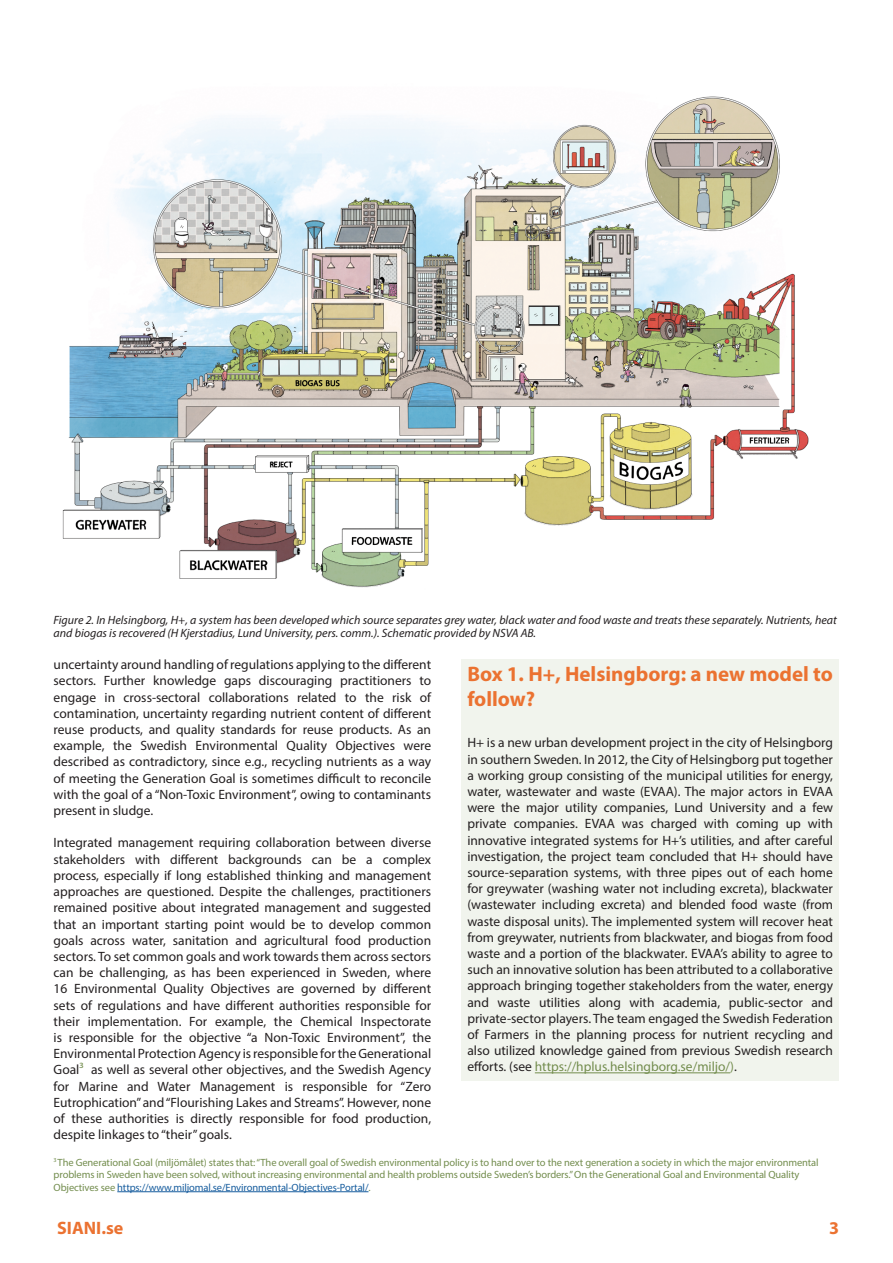
<style>
.page{position:relative;width:893px;height:1263px;background:#fff}
.page>*{position:absolute;margin:0;border:0;box-sizing:border-box;transform-origin:0 0}
.t1{font:700 21px/25.2px "Myriad Pro";color:#eb7231}
.t2{font:700 18px "Myriad Pro";color:#eb7231}
.t3{font:13.5px/16.2px "Myriad Pro";color:#231f20;text-align:justify}
.SIANI_Image_Credit_C{font:italic 12px/13.5px "Myriad Pro";color:#231f20}
.SIANI_Footnotes_Text{font:10.5px/12.6px "Myriad Pro";letter-spacing:-.01em;color:#738d4e}
.s1{color:#738d4e}
.s2{color:#175d9e}
</style>
<div class="page">
<hr style="left:117px;top:1191px;width:251px;height:1px;background:#175d9e">
<div style="left:461px;top:659px;width:378px;height:421px;background:#f1f4ed"></div>
<hr style="left:535px;top:1072px;width:195px;height:1px;background:#738d4e">
<img style="left:62px;top:96px;width:747px;height:492px">
<p class="SIANI_Image_Credit_C" style="left:54px;top:613px;width:785px">Figure 2. In Helsingborg, H+, a system has been developed which source separates grey water, black water and food waste and treats these separately. Nutrients, heat and biogas is recovered (H Kjerstadius, Lund University, pers. comm.). Schematic provided by NSVA AB.</p>
<p class="t3" style="left:54px;top:656px;width:379px">uncertainty around handling of regulations applying to the different sectors. Further knowledge gaps discouraging practitioners to engage in cross-sectoral collaborations related to the risk of contamination, uncertainty regarding nutrient content of different reuse products, and quality standards for reuse products. As an example, the Swedish Environmental Quality Objectives were described as contradictory, since e.g., recycling nutrients as a way of meeting the Generation Goal is sometimes difficult to reconcile with the goal of a “Non-Toxic Environment”, owing to contaminants present in sludge.</p>
<p class="t3" style="left:54px;top:835px;width:379px">Integrated management requiring collaboration between diverse stakeholders with different backgrounds can be a complex process, especially if long established thinking and management approaches are questioned. Despite the challenges, practitioners remained positive about integrated management and suggested that an important starting point would be to develop common goals across water, sanitation and agricultural food production sectors. To set common goals and work towards them across sectors can be challenging, as has been experienced in Sweden, where 16 Environmental Quality Objectives are governed by different sets of regulations and have different authorities responsible for their implementation. For example, the Chemical Inspectorate is responsible for the objective “a Non-Toxic Environment”, the Environmental Protection Agency is responsible for the Generational Goal<span class="s1">3</span> as well as several other objectives, and the Swedish Agency for Marine and Water Management is responsible for “Zero Eutrophication” and “Flourishing Lakes and Streams”. However, none of these authorities is directly responsible for food production, despite linkages to “their” goals.</p>
<p class="t1" style="left:467px;top:660px;width:367px">Box 1. H+, Helsingborg: a new model to follow?</p>
<p class="t3" style="left:467px;top:735px;width:367px">H+ is a new urban development project in the city of Helsingborg in southern Sweden. In 2012, the City of Helsingborg put together a working group consisting of the municipal utilities for energy, water, wastewater and waste (EVAA). The major actors in EVAA were the major utility companies, Lund University and a few private companies. EVAA was charged with coming up with innovative integrated systems for H+’s utilities, and after careful investigation, the project team concluded that H+ should have source-separation systems, with three pipes out of each home for greywater (washing water not including excreta), blackwater (wastewater including excreta) and blended food waste (from waste disposal units). The implemented system will recover heat from greywater, nutrients from blackwater, and biogas from food waste and a portion of the blackwater. EVAA’s ability to agree to such an innovative solution has been attributed to a collaborative approach bringing together stakeholders from the water, energy and waste utilities along with academia, public-sector and private-sector players. The team engaged the Swedish Federation of Farmers in the planning process for nutrient recycling and also utilized knowledge gained from previous Swedish research efforts. (see <span class="s1">https://hplus.helsingborg.se/miljo/)</span>.</p>
<p class="SIANI_Footnotes_Text" style="left:54px;top:1155px;width:767px"><sup>3</sup> The Generational Goal (miljömålet) states that: “The overall goal of Swedish environmental policy is to hand over to the next generation a society in which the major environmental problems in Sweden have been solved, without increasing environmental and health problems outside Sweden’s borders.” On the Generational Goal and Environmental Quality<br>Objectives see <span class="s2">https://www.miljomal.se/Environmental-Objectives-Portal/</span>.</p>
<h2 class="t2" style="left:57px;top:1216px;width:68px">SIANI.se</h2>
<p class="t2" style="left:829px;top:1216px;width:11px">3</p>
</div>
